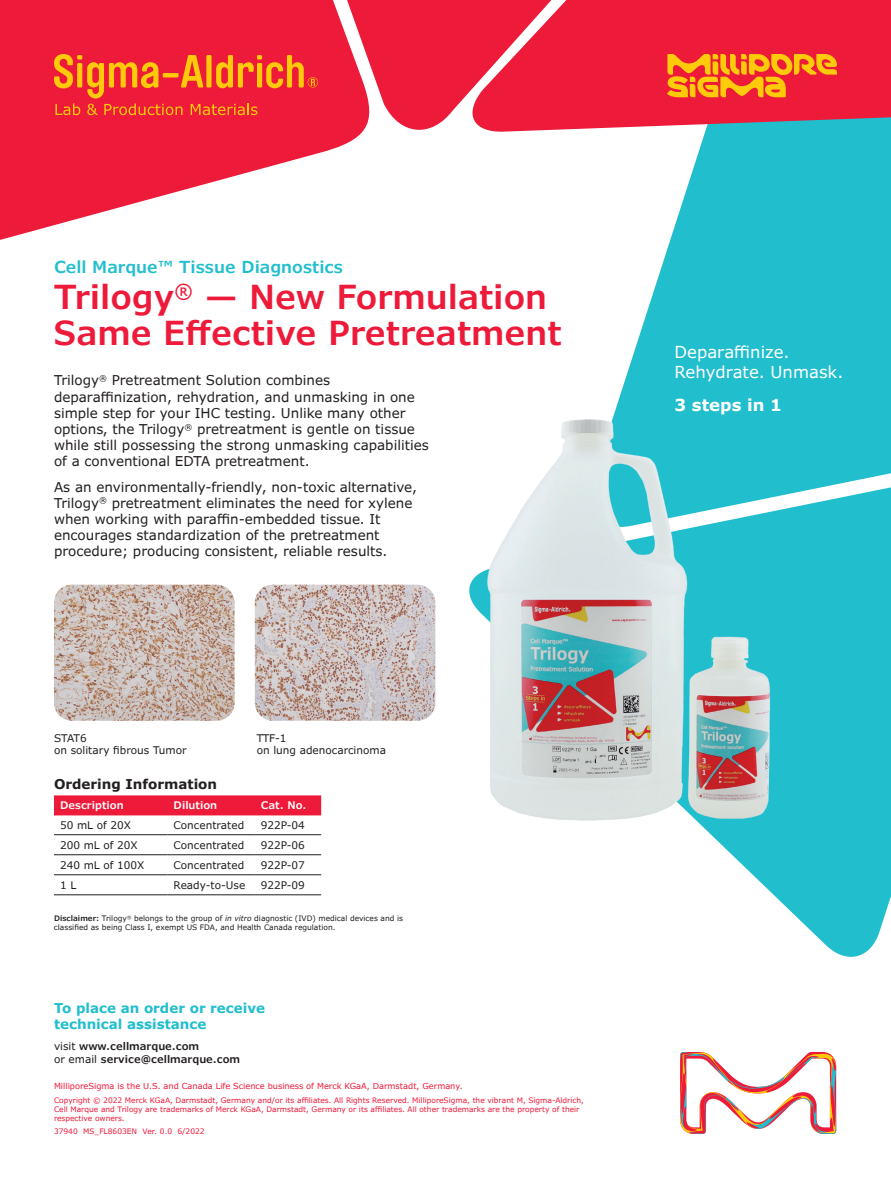
<style>
.page{position:relative;width:891px;height:1188px;background:#fff}
.page>*{position:absolute;margin:0;border:0;box-sizing:border-box;transform-origin:0 0}
.t1{font:600 33px/36px "Verdana Pro";color:#ed1a3a}
.t2{font:16.5px/19.8px "Verdana Pro";color:#fff}
.t3{font:600 16.5px "Verdana Pro";color:#21bece}
.t4{font:700 16.5px "Verdana Pro";color:#fff}
.t5{font:13.5px/16.2px "Verdana Pro";color:#231f20}
.t6{font:700 13.5px/16.2px "Verdana Pro";color:#21bece}
.t7{font:700 13.5px "Verdana Pro";color:#231f20}
.t8{font:10.5px/12.6px "Verdana Pro";color:#231f20}
.t9{font:600 10.5px/12.6px "Verdana Pro";color:#231f20}
.t10{font:600 10.5px "Verdana Pro";color:#fff}
.t11{font:8.25px "Verdana Pro";color:#ed1a3a}
.t12{font:7.5px/9px "Verdana Pro";color:#ed1a3a}
.t13{font:7.5px/9px "Verdana Pro";color:#231f20}
.s1{font-weight:600}
.s2{font-style:italic}
.s3{font-weight:400}
</style>
<div class="page">
<svg style="left:680px;top:1052px;width:156px;height:82px"></svg>
<svg style="left:623px;top:133px;width:268px;height:330px;background:#3fc6d4"></svg>
<svg style="left:0;top:0;width:354px;height:240px;fill:#ed1a3a"></svg>
<svg style="left:882px;top:0;width:9px;height:133px"></svg>
<svg style="left:180px;top:0;width:702px;height:139px;background:#e63652"></svg>
<svg style="left:54px;top:54px;width:264px;height:61px;background:#f1462d"></svg>
<svg style="left:729px;top:463px;width:162px;height:494px;background:#41c7d5"></svg>
<img style="left:469px;top:384px;width:331px;height:468px">
<img style="left:255px;top:585px;width:180px;height:136px">
<img style="left:54px;top:585px;width:181px;height:136px">
<div style="left:54px;top:795px;width:267px;height:20px;background:#ed1a3a"></div>
<hr style="left:54px;top:834px;width:114px;height:1px;background:#231f20">
<hr style="left:168px;top:834px;width:87px;height:1px;background:#231f20">
<hr style="left:255px;top:834px;width:66px;height:1px;background:#231f20">
<hr style="left:54px;top:854px;width:114px;height:1px;background:#231f20">
<hr style="left:168px;top:854px;width:87px;height:1px;background:#231f20">
<hr style="left:255px;top:854px;width:66px;height:1px;background:#231f20">
<hr style="left:54px;top:874px;width:114px;height:1px;background:#231f20">
<hr style="left:168px;top:874px;width:87px;height:1px;background:#231f20">
<hr style="left:255px;top:874px;width:66px;height:1px;background:#231f20">
<hr style="left:54px;top:894px;width:114px;height:1px;background:#231f20">
<hr style="left:168px;top:894px;width:87px;height:1px;background:#231f20">
<hr style="left:255px;top:894px;width:66px;height:1px;background:#231f20">
<svg style="left:667px;top:54px;width:170px;height:43px;background:#f57121"></svg>
<p class="t3" style="left:54px;top:256px;width:291px">Cell Marque™ Tissue Diagnostics</p>
<h1 class="t1" style="left:54px;top:279px;width:509px">Trilogy<sup>®</sup> — New Formulation<br>Same Effective Pretreatment</h1>
<p class="t5" style="left:54px;top:373px;width:376px">Trilogy<sup>®</sup> Pretreatment Solution combines deparaffinization, rehydration, and unmasking in one simple step for your IHC testing. Unlike many other options, the Trilogy<sup>®</sup> pretreatment is gentle on tissue while still possessing the strong unmasking capabilities of a conventional EDTA pretreatment.</p>
<p class="t5" style="left:54px;top:479px;width:365px">As an environmentally-friendly, non-toxic alternative, Trilogy<sup>®</sup> pretreatment eliminates the need for xylene when working with paraffin-embedded tissue. It encourages standardization of the pretreatment procedure; producing consistent, reliable results.</p>
<p class="t8" style="left:54px;top:732px;width:134px">STAT6<br>on solitary fibrous Tumor</p>
<p class="t7" style="left:54px;top:775px;width:165px">Ordering Information</p>
<p class="t10" style="left:60px;top:799px;width:65px">Description</p>
<p class="t10" style="left:174px;top:799px;width:45px">Dilution</p>
<p class="t10" style="left:261px;top:799px;width:47px">Cat. No.</p>
<p class="t8" style="left:60px;top:819px;width:73px">50 mL of 20X</p>
<p class="t8" style="left:174px;top:819px;width:72px">Concentrated</p>
<p class="t8" style="left:261px;top:819px;width:46px">922P-04</p>
<p class="t8" style="left:60px;top:839px;width:79px">200 mL of 20X</p>
<p class="t8" style="left:174px;top:839px;width:72px">Concentrated</p>
<p class="t8" style="left:261px;top:839px;width:46px">922P-06</p>
<p class="t8" style="left:60px;top:859px;width:86px">240 mL of 100X</p>
<p class="t8" style="left:174px;top:859px;width:72px">Concentrated</p>
<p class="t8" style="left:261px;top:859px;width:46px">922P-07</p>
<p class="t8" style="left:60px;top:879px;width:18px">1 L</p>
<p class="t8" style="left:174px;top:879px;width:73px">Ready-to-Use</p>
<p class="t8" style="left:261px;top:879px;width:46px">922P-09</p>
<p class="t8" style="left:257px;top:732px;width:131px">TTF-1<br>on lung adenocarcinoma</p>
<p class="t13" style="left:54px;top:914px;width:351px"><span class="s1">Disclaimer:</span> Trilogy<sup>®</sup> belongs to the group of <span class="s2">in vitro</span> diagnostic (IVD) medical devices and is classified as being Class I, exempt US FDA, and Health Canada regulation.</p>
<p class="t6" style="left:54px;top:1000px;width:213px">To place an order or receive technical assistance</p>
<p class="t9" style="left:54px;top:1040px;width:188px"><span class="s3">visit</span> www.cellmarque.com<br><span class="s3">or email</span> service@cellmarque.com</p>
<p class="t11" style="left:54px;top:1081px;width:410px">MilliporeSigma is the U.S. and Canada Life Science business of Merck KGaA, Darmstadt, Germany.</p>
<p class="t12" style="left:54px;top:1095px;width:531px">Copyright © 2022 Merck KGaA, Darmstadt, Germany and/or its affiliates. All Rights Reserved. MilliporeSigma, the vibrant M, Sigma-Aldrich,<br>Cell Marque and Trilogy are trademarks of Merck KGaA, Darmstadt, Germany or its affiliates. All other trademarks are the property of their respective owners.</p>
<p class="t12" style="left:54px;top:1127px;width:152px">37940 MS_FL8603EN Ver. 0.0 6/2022</p>
<p class="t2" style="left:675px;top:342px;width:170px">Deparaffinize.<br>Rehydrate. Unmask.</p>
<p class="t4" style="left:675px;top:394px;width:109px">3 steps in 1</p>
</div>
